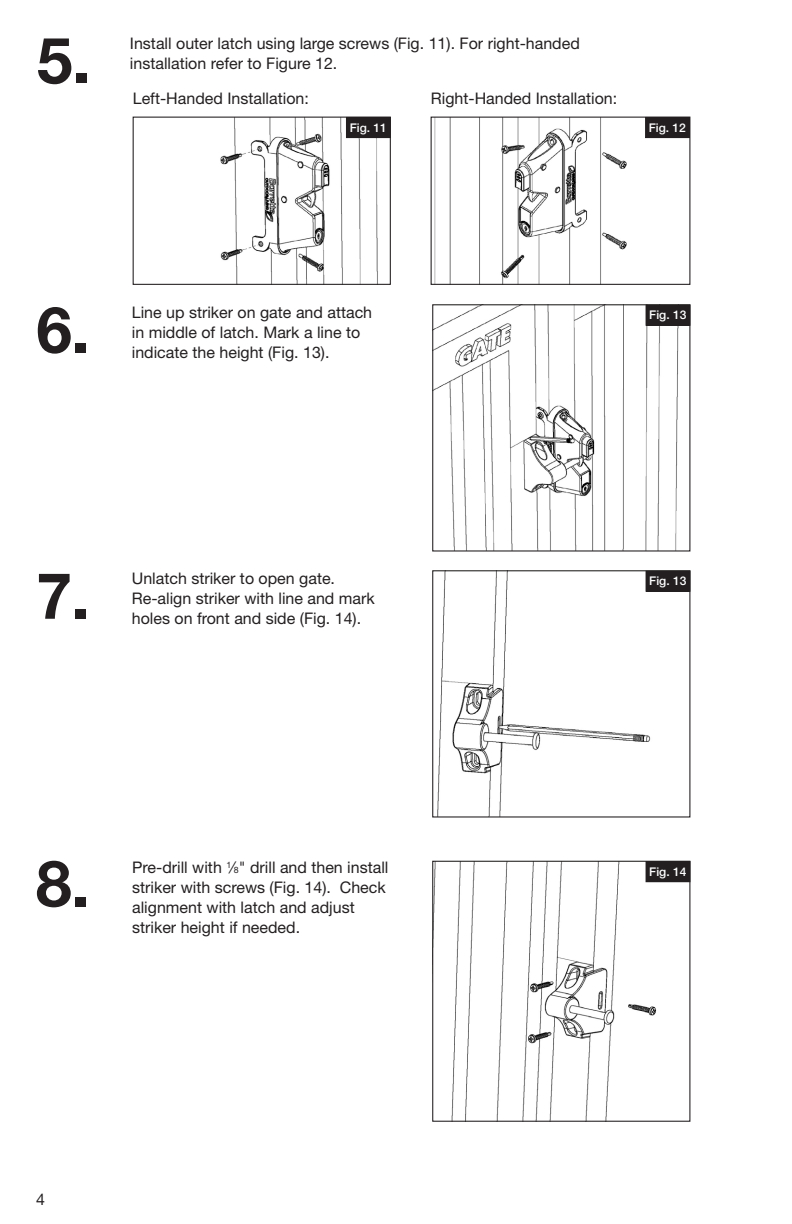
<style>
.page{position:relative;width:792px;height:1224px;background:#fff}
.page>*{position:absolute;margin:0;border:0;box-sizing:border-box;transform-origin:0 0}
.Big_Number{font:700 64px "Helvetica Neue LT Std";color:#231f20}
.t1{font:16px/20px "Helvetica Neue LT Std";color:#231f20}
.t2{font:500 12px "Helvetica Neue LT Std";color:#fff}
.s1{font-size:8.8px}
</style>
<div class="page">
<img style="left:220px;top:119px;width:169px;height:164px">
<div style="left:133px;top:117px;width:258px;height:168px;border:1px solid #231f20"></div>
<div style="left:346px;top:117px;width:44px;height:21px;background:#231f20"></div>
<img style="left:434px;top:119px;width:254px;height:164px">
<div style="left:431px;top:117px;width:259px;height:168px;border:1px solid #231f20"></div>
<div style="left:646px;top:117px;width:43px;height:21px;background:#231f20"></div>
<div style="left:645px;top:117px;width:45px;height:21px;border:1px solid #231f20"></div>
<img style="left:434px;top:863px;width:254px;height:257px">
<div style="left:432px;top:861px;width:258px;height:261px;border:1px solid #231f20"></div>
<div style="left:646px;top:862px;width:44px;height:20px;background:#231f20"></div>
<div style="left:646px;top:861px;width:44px;height:21px;border:1px solid #231f20"></div>
<img style="left:434px;top:306px;width:245px;height:244px">
<div style="left:432px;top:304px;width:258px;height:248px;border:1px solid #231f20"></div>
<div style="left:646px;top:305px;width:44px;height:20px;background:#231f20"></div>
<div style="left:646px;top:305px;width:44px;height:21px;border:1px solid #231f20"></div>
<img style="left:437px;top:572px;width:214px;height:244px">
<div style="left:432px;top:570px;width:258px;height:248px;border:1px solid #231f20"></div>
<div style="left:646px;top:571px;width:44px;height:20px;background:#231f20"></div>
<div style="left:646px;top:571px;width:44px;height:21px;border:1px solid #231f20"></div>
<p class="Big_Number" style="left:37px;top:21px;width:55px">5.</p>
<p class="t1" style="left:130px;top:33px;width:451px">Install outer latch using large screws (Fig. 11). For right-handed installation refer to Figure 12.</p>
<p class="t1" style="left:133px;top:88px;width:178px">Left-Handed Installation:</p>
<p class="t2" style="left:350px;top:120px;width:39px">Fig. 11</p>
<p class="t2" style="left:649px;top:120px;width:39px">Fig. 12</p>
<p class="t1" style="left:431px;top:88px;width:188px">Right-Handed Installation:</p>
<p class="Big_Number" style="left:36px;top:290px;width:55px">6.</p>
<p class="t1" style="left:132px;top:302px;width:242px">Line up striker on gate and attach in middle of latch. Mark a line to indicate the height (Fig. 13).</p>
<p class="t2" style="left:649px;top:308px;width:39px">Fig. 13</p>
<p class="Big_Number" style="left:36px;top:556px;width:55px">7.</p>
<p class="t1" style="left:132px;top:568px;width:244px">Unlatch striker to open gate.<br>Re-align striker with line and mark holes on front and side (Fig. 14).</p>
<p class="t2" style="left:649px;top:574px;width:39px">Fig. 13</p>
<p class="Big_Number" style="left:36px;top:844px;width:55px">8.</p>
<p class="t1" style="left:132px;top:857px;width:258px">Pre-drill with <sup>1</sup>⁄<span class="s1">8</span>" drill and then install striker with screws (Fig. 14). Check alignment with latch and adjust striker height if needed.</p>
<p class="t1" style="left:36px;top:1189px;width:10px">4</p>
<p class="t2" style="left:649px;top:864px;width:39px">Fig. 14</p>
</div>
